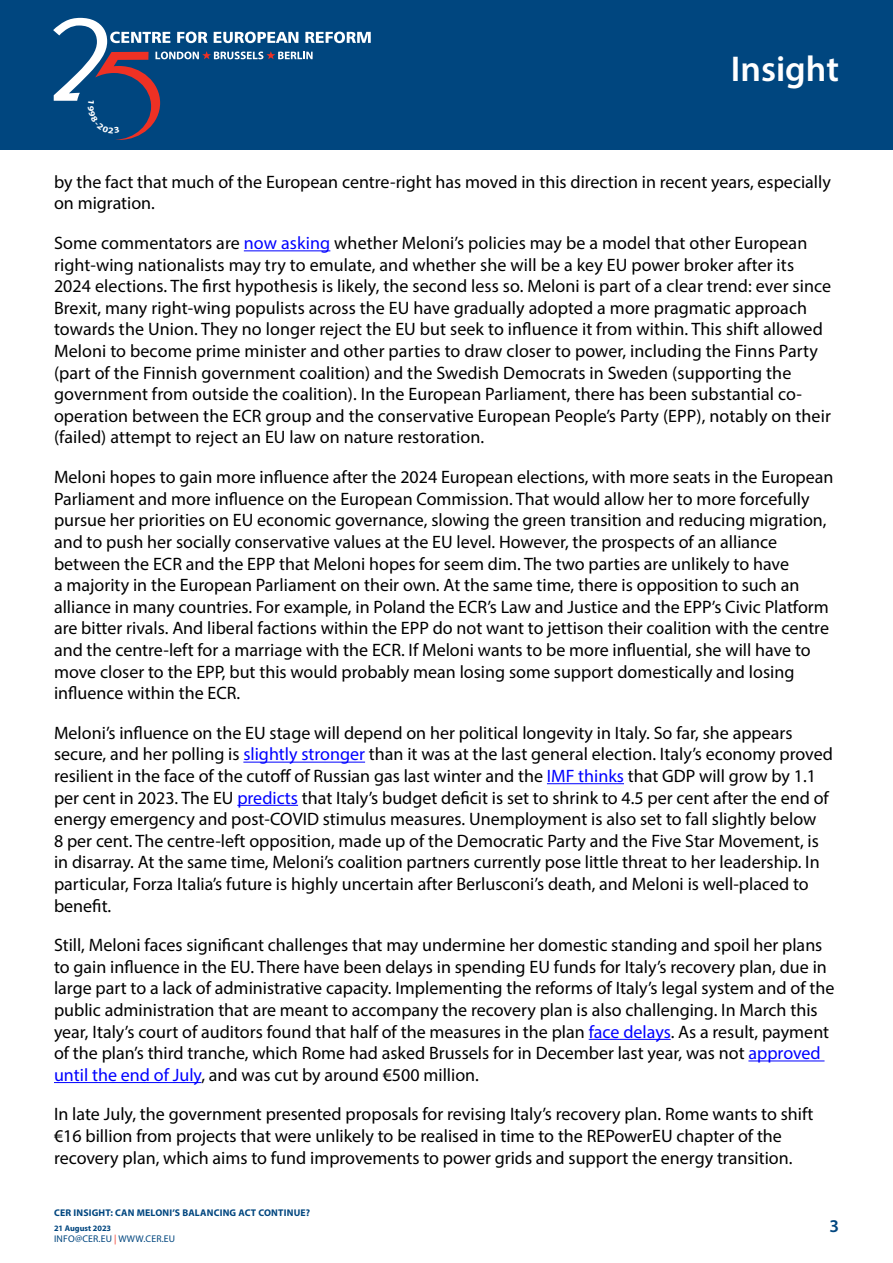
<style>
.page{position:relative;width:893px;height:1263px;background:#fff}
.page>*{position:absolute;margin:0;border:0;box-sizing:border-box;transform-origin:0 0}
.t1{font:600 36px "Myriad Pro";color:#fff}
.t2{font:18px/21.6px "Myriad Pro";color:#000}
.t3{font:600 18px "Myriad Pro";color:#00467f}
.t4{font:700 9.75px "Myriad Pro";letter-spacing:.02em;color:#00467f}
.t5{font:9.75px "Myriad Pro";letter-spacing:.02em;color:#00467f}
.t6{font:700 8.25px "Myriad Pro";color:#00467f}
.s1{color:#00f}
.s2{color:#ee3124}
</style>
<div class="page">
<div style="left:0;top:0;width:893px;height:150px;background:#00467f"></div>
<hr style="left:244px;top:250px;width:86px;height:1px;background:#00f">
<hr style="left:243px;top:762px;width:122px;height:1px;background:#00f">
<hr style="left:547px;top:783px;width:77px;height:1px;background:#00f">
<hr style="left:237px;top:805px;width:61px;height:1px;background:#00f">
<hr style="left:589px;top:1039px;width:82px;height:1px;background:#00f">
<hr style="left:748px;top:1060px;width:76px;height:1px;background:#00f">
<hr style="left:54px;top:1082px;width:147px;height:1px;background:#00f">
<svg style="left:53px;top:18px;width:318px;height:122px"></svg>
<h1 class="t1" style="left:731px;top:46px;width:110px">Insight</h1>
<p class="t2" style="left:54px;top:171px;width:778px">by the fact that much of the European centre-right has moved in this direction in recent years, especially on migration.</p>
<p class="t2" style="left:54px;top:232px;width:779px">Some commentators are <span class="s1">now asking</span> whether Meloni’s policies may be a model that other European right-wing nationalists may try to emulate, and whether she will be a key EU power broker after its 2024 elections. The first hypothesis is likely, the second less so. Meloni is part of a clear trend: ever since Brexit, many right-wing populists across the EU have gradually adopted a more pragmatic approach towards the Union. They no longer reject the EU but seek to influence it from within. This shift allowed Meloni to become prime minister and other parties to draw closer to power, including the Finns Party (part of the Finnish government coalition) and the Swedish Democrats in Sweden (supporting the government from outside the coalition). In the European Parliament, there has been substantial co&shy;operation between the ECR group and the conservative European People’s Party (EPP), notably on their (failed) attempt to reject an EU law on nature restoration.</p>
<p class="t2" style="left:54px;top:466px;width:781px">Meloni hopes to gain more influence after the 2024 European elections, with more seats in the European Parliament and more influence on the European Commission. That would allow her to more forcefully pursue her priorities on EU economic governance, slowing the green transition and reducing migration, and to push her socially conservative values at the EU level. However, the prospects of an alliance between the ECR and the EPP that Meloni hopes for seem dim. The two parties are unlikely to have<br>a majority in the European Parliament on their own. At the same time, there is opposition to such an alliance in many countries. For example, in Poland the ECR’s Law and Justice and the EPP’s Civic Platform are bitter rivals. And liberal factions within the EPP do not want to jettison their coalition with the centre and the centre-left for a marriage with the ECR. If Meloni wants to be more influential, she will have to move closer to the EPP, but this would probably mean losing some support domestically and losing influence within the ECR.</p>
<p class="t2" style="left:54px;top:722px;width:780px">Meloni’s influence on the EU stage will depend on her political longevity in Italy. So far, she appears secure, and her polling is <span class="s1">slightly stronger</span> than it was at the last general election. Italy’s economy proved resilient in the face of the cutoff of Russian gas last winter and the <span class="s1">IMF thinks</span> that GDP will grow by 1.1 per cent in 2023. The EU <span class="s1">predicts</span> that Italy’s budget deficit is set to shrink to 4.5 per cent after the end of energy emergency and post-COVID stimulus measures. Unemployment is also set to fall slightly below<br>8 per cent. The centre-left opposition, made up of the Democratic Party and the Five Star Movement, is in disarray. At the same time, Meloni’s coalition partners currently pose little threat to her leadership. In particular, Forza Italia’s future is highly uncertain after Berlusconi’s death, and Meloni is well-placed to benefit.</p>
<p class="t2" style="left:54px;top:934px;width:782px">Still, Meloni faces significant challenges that may undermine her domestic standing and spoil her plans to gain influence in the EU. There have been delays in spending EU funds for Italy’s recovery plan, due in large part to a lack of administrative capacity. Implementing the reforms of Italy’s legal system and of the public administration that are meant to accompany the recovery plan is also challenging. In March this year, Italy’s court of auditors found that half of the measures in the plan <span class="s1">face delays</span>. As a result, payment of the plan’s third tranche, which Rome had asked Brussels for in December last year, was not <span class="s1">approved until the end of July</span>, and was cut by around €500 million.</p>
<p class="t2" style="left:54px;top:1103px;width:761px">In late July, the government presented proposals for revising Italy’s recovery plan. Rome wants to shift €16 billion from projects that were unlikely to be realised in time to the REPowerEU chapter of the recovery plan, which aims to fund improvements to power grids and support the energy transition.</p>
<p class="t4" style="left:54px;top:1207px;width:258px">CER INSIGHT: CAN MELONI’S BALANCING ACT CONTINUE?</p>
<p class="t6" style="left:54px;top:1223px;width:59px">21 August 2023</p>
<p class="t5" style="left:54px;top:1233px;width:123px">INFO@CER.EU <span class="s2">|</span> WWW.CER.EU</p>
<p class="t3" style="left:829px;top:1215px;width:11px">3</p>
</div>
